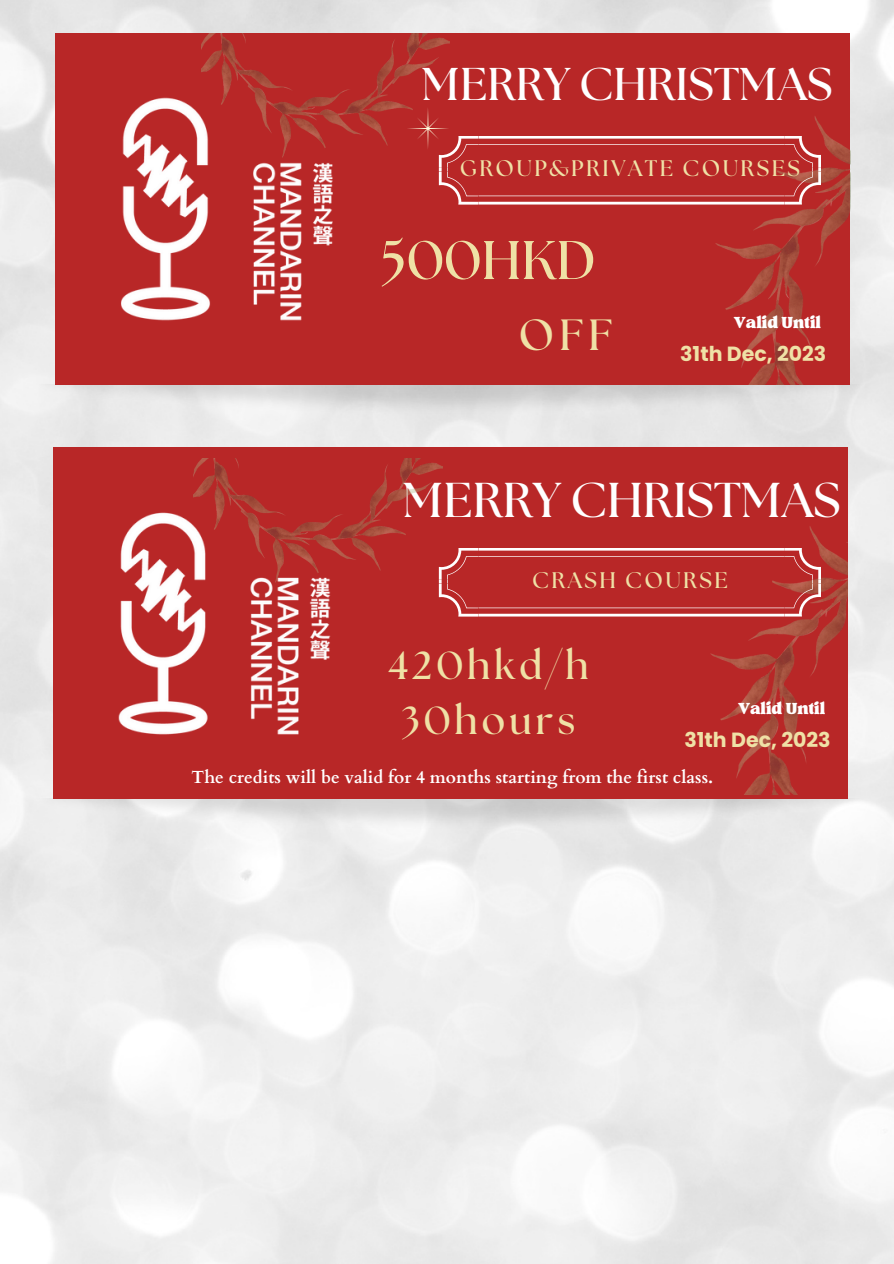
<style>
.page{position:relative;width:894px;height:1264px;background:#fff}
.page>*{position:absolute;margin:0;border:0;box-sizing:border-box;transform-origin:0 0}
.t1{font:700 54.3px "The Seasons";color:#efe1a6}
.t2{font:700 48.9px "The Seasons";color:#fff}
.t3{font:700 45.9px "The Seasons";color:#fff}
.t4{font:700 43.65px "The Seasons";color:#efe1a6}
.t5{font:700 39.15px "The Seasons";letter-spacing:.105em;color:#efe1a6}
.t6{font:700 22.5px "The Seasons";letter-spacing:.105em;color:#efe1a6}
.t7{font:22.05px "TAN Tangkiwood Display";color:#fff}
.t8{font:700 20.55px "Poppins";color:#efe1a6}
.t9{font:700 17.55px "Cardo";color:#fff}
</style>
<div class="page">
<img style="left:0;top:0;width:893px;height:1263px">
<img style="left:27px;top:799px;width:845px;height:30px">
<img style="left:27px;top:384px;width:845px;height:31px">
<div style="left:53px;top:447px;width:794px;height:351px;background:#b82727"></div>
<img style="left:710px;top:526px;width:137px;height:268px">
<img style="left:49px;top:447px;width:351px;height:352px">
<div style="left:55px;top:33px;width:794px;height:351px;background:#b82727"></div>
<img style="left:714px;top:125px;width:135px;height:259px">
<img style="left:402px;top:33px;width:47px;height:76px">
<img style="left:51px;top:33px;width:351px;height:351px">
<svg style="left:406px;top:107px;width:414px;height:97px"></svg>
<img style="left:193px;top:458px;width:249px;height:124px">
<svg style="left:439px;top:548px;width:381px;height:68px"></svg>
<p class="t3" style="left:422px;top:63px;width:412px">MERRY CHRISTMAS</p>
<p class="t6" style="left:460px;top:158px;width:341px">GROUP&amp;PRIVATE COURSES</p>
<p class="t1" style="left:380px;top:235px;width:217px">500HKD</p>
<p class="t4" style="left:518px;top:315px;width:95px">OFF</p>
<p class="t7" style="left:733px;top:314px;width:89px">Valid Until</p>
<p class="t8" style="left:680px;top:339px;width:148px">31th Dec, 2023</p>
<p class="t2" style="left:402px;top:477px;width:439px">MERRY CHRISTMAS</p>
<p class="t6" style="left:532px;top:570px;width:197px">CRASH COURSE</p>
<p class="t5" style="left:388px;top:647px;width:202px">420hkd/h</p>
<p class="t5" style="left:401px;top:702px;width:175px">30hours</p>
<p class="t9" style="left:191px;top:765px;width:523px">The credits will be valid for 4 months starting from the first class.</p>
<p class="t7" style="left:737px;top:700px;width:89px">Valid Until</p>
<p class="t8" style="left:684px;top:725px;width:148px">31th Dec, 2023</p>
</div>
